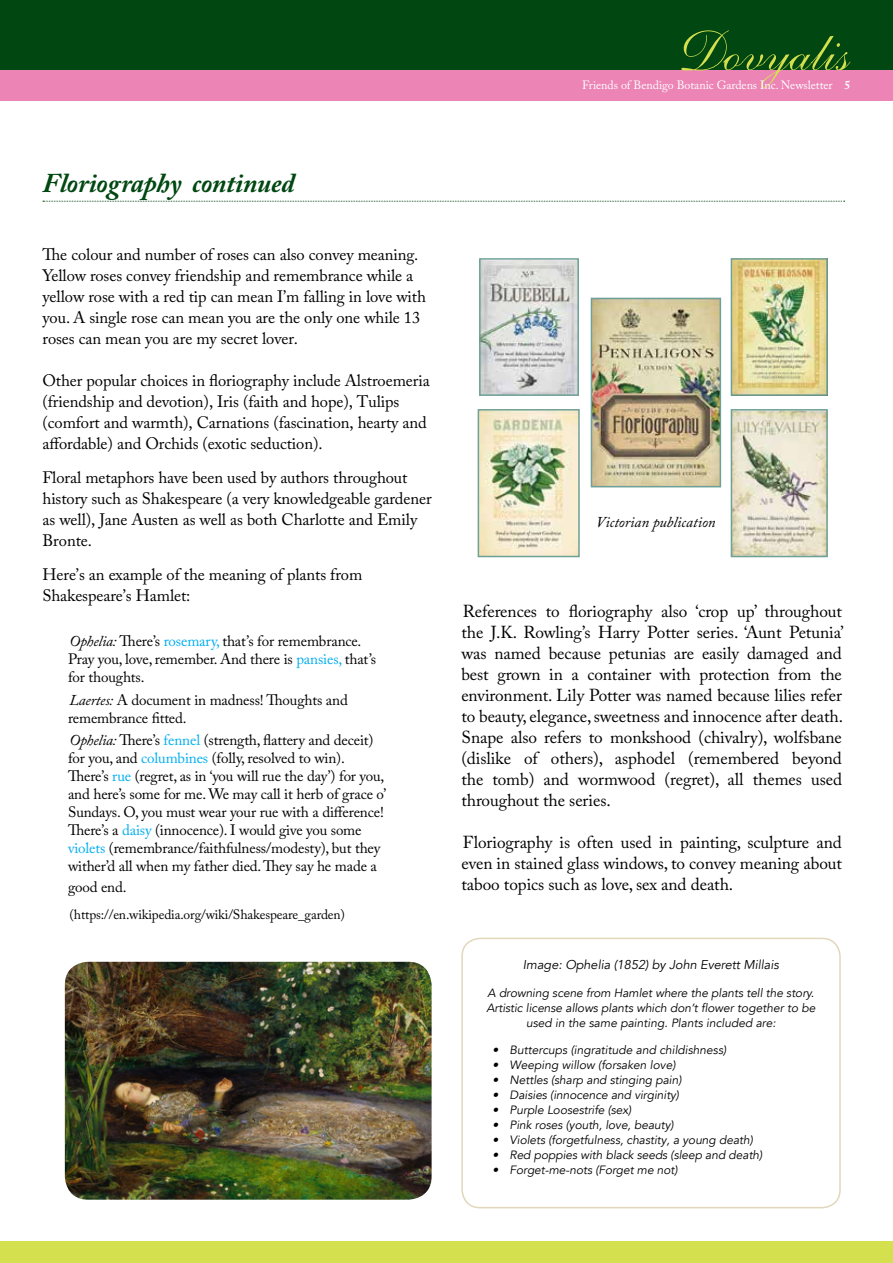
<style>
.page{position:relative;width:893px;height:1263px;background:#fff}
.page>*{position:absolute;margin:0;border:0;box-sizing:border-box;transform-origin:0 0}
.t1{font:italic 700 27px "Adobe Caslon Pro";letter-spacing:-.005em;color:#004712}
.t2{font:17.25px/21px "Adobe Caslon Pro";letter-spacing:-.005em;color:#000;text-align:justify}
.t3{font:16.5px/21px "Adobe Caslon Pro";letter-spacing:-.005em;color:#000}
.t4{font:15px/18px "Adobe Caslon Pro";letter-spacing:-.01em;color:#000}
.t5{font:italic 15px "Adobe Caslon Pro";color:#000}
.t6{font:13.5px "Adobe Caslon Pro";letter-spacing:-.01em;color:#000}
.t7{font:italic 12.75px "Avenir";letter-spacing:-.005em;color:#000}
.t8{font:italic 12px/15px "Avenir";letter-spacing:-.005em;color:#000;text-align:center}
.t9{font:12px "Adobe Caslon Pro";letter-spacing:-.005em;color:#fff}
.s1{font-weight:700}
.s2{font-style:italic}
.s3{color:#00aeef}
</style>
<div class="page">
<div style="left:0;top:0;width:893px;height:72px;background:#004712"></div>
<div style="left:0;top:70px;width:893px;height:31px;background:#ec84b5"></div>
<div style="left:0;top:1241px;width:893px;height:22px;background:#d5e04e"></div>
<svg style="left:681px;top:30px;width:169px;height:58px"></svg>
<svg style="left:43px;top:201px;width:802px;height:1px"></svg>
<div style="left:461px;top:938px;width:380px;height:270px;border:2px solid #e2d7bc;border-radius:18px"></div>
<img style="left:65px;top:962px;width:367px;height:238px">
<img style="left:594px;top:301px;width:124px;height:183px">
<div style="left:591px;top:298px;width:130px;height:189px;border:2px solid #6da097"></div>
<img style="left:734px;top:412px;width:91px;height:142px">
<div style="left:731px;top:409px;width:97px;height:148px;border:2px solid #6da097"></div>
<img style="left:481px;top:412px;width:96px;height:142px">
<div style="left:478px;top:409px;width:102px;height:148px;border:2px solid #6da097"></div>
<img style="left:734px;top:261px;width:91px;height:132px">
<div style="left:731px;top:258px;width:97px;height:138px;border:2px solid #6da097"></div>
<img style="left:482px;top:261px;width:94px;height:132px">
<div style="left:479px;top:258px;width:100px;height:138px;border:2px solid #6da097"></div>
<p class="t9" style="left:582px;top:78px;width:270px">Friends of Bendigo Botanic Gardens Inc. Newsletter <span class="s1">5</span></p>
<h1 class="t1" style="left:43px;top:167px;width:254px">Floriography continued</h1>
<p class="t3" style="left:43px;top:244px;width:385px">The colour and number of roses can also convey meaning.<br>Yellow roses convey friendship and remembrance while a yellow rose with a red tip can mean I’m falling in love with you. A single rose can mean you are the only one while 13 roses can mean you are my secret lover.</p>
<p class="t3" style="left:43px;top:370px;width:389px">Other popular choices in floriography include Alstroemeria (friendship and devotion), Iris (faith and hope), Tulips (comfort and warmth), Carnations (fascination, hearty and affordable) and Orchids (exotic seduction).</p>
<p class="t3" style="left:43px;top:467px;width:391px">Floral metaphors have been used by authors throughout history such as Shakespeare (a very knowledgeable gardener as well), Jane Austen as well as both Charlotte and Emily Bronte.</p>
<p class="t3" style="left:43px;top:563px;width:321px">Here’s an example of the meaning of plants from<br>Shakespeare’s Hamlet:</p>
<p class="t4" style="left:68px;top:632px;width:310px"><span class="s2">Ophelia:</span> There’s <span class="s3">rosemary,</span> that’s for remembrance.<br>Pray you, love, remember. And there is <span class="s3">pansies,</span> that’s for thoughts.</p>
<p class="t4" style="left:68px;top:690px;width:281px"><span class="s2">Laertes:</span> A document in madness! Thoughts and remembrance fitted.</p>
<p class="t4" style="left:68px;top:731px;width:320px"><span class="s2">Ophelia:</span> There’s <span class="s3">fennel</span> (strength, flattery and deceit) for you, and <span class="s3">columbines</span> (folly, resolved to win).<br>There’s <span class="s3">rue</span> (regret, as in ‘you will rue the day’) for you, and here’s some for me. We may call it herb of grace o’ Sundays. O, you must wear your rue with a difference!<br>There’s a <span class="s3">daisy</span> (innocence). I would give you some <span class="s3">violets</span> (remembrance/faithfulness/modesty), but they wither’d all when my father died. They say he made a</p>
<p class="t4" style="left:68px;top:878px;width:60px">good end.</p>
<p class="t6" style="left:70px;top:906px;width:277px">(https://en.wikipedia.org/wiki/Shakespeare_garden)</p>
<p class="t5" style="left:596px;top:513px;width:121px">Victorian publication</p>
<p class="t2" style="left:461px;top:601px;width:384px">References to floriography also ‘crop up’ throughout the J.K. Rowling’s Harry Potter series. ‘Aunt Petunia’ was named because petunias are easily damaged and best grown in a container with protection from the environment. Lily Potter was named because lilies refer to beauty, elegance, sweetness and innocence after death.<br>Snape also refers to monkshood (chivalry), wolfsbane (dislike of others), asphodel (remembered beyond the tomb) and wormwood (regret), all themes used throughout the series.</p>
<p class="t2" style="left:461px;top:832px;width:382px">Floriography is often used in painting, sculpture and even in stained glass windows, to convey meaning about taboo topics such as love, sex and death.</p>
<p class="t7" style="left:523px;top:957px;width:257px">Image: Ophelia (1852) by John Everett Millais</p>
<p class="t8" style="left:486px;top:985px;width:331px">A drowning scene from Hamlet where the plants tell the story.<br>Artistic license allows plants which don’t flower together to be used in the same painting. Plants included are:</p>
<p class="t8" style="left:493px;top:1043px;width:235px">• Buttercups (ingratitude and childishness)</p>
<p class="t8" style="left:493px;top:1058px;width:184px">• Weeping willow (forsaken love)</p>
<p class="t8" style="left:493px;top:1073px;width:190px">• Nettles (sharp and stinging pain)</p>
<p class="t8" style="left:493px;top:1088px;width:188px">• Daisies (innocence and virginity)</p>
<p class="t8" style="left:493px;top:1103px;width:140px">• Purple Loosestrife (sex)</p>
<p class="t8" style="left:493px;top:1118px;width:182px">• Pink roses (youth, love, beauty)</p>
<p class="t8" style="left:493px;top:1133px;width:262px">• Violets (forgetfulness, chastity, a young death)</p>
<p class="t8" style="left:493px;top:1148px;width:271px">• Red poppies with black seeds (sleep and death)</p>
<p class="t8" style="left:493px;top:1163px;width:187px">• Forget-me-nots (Forget me not)</p>
</div>
